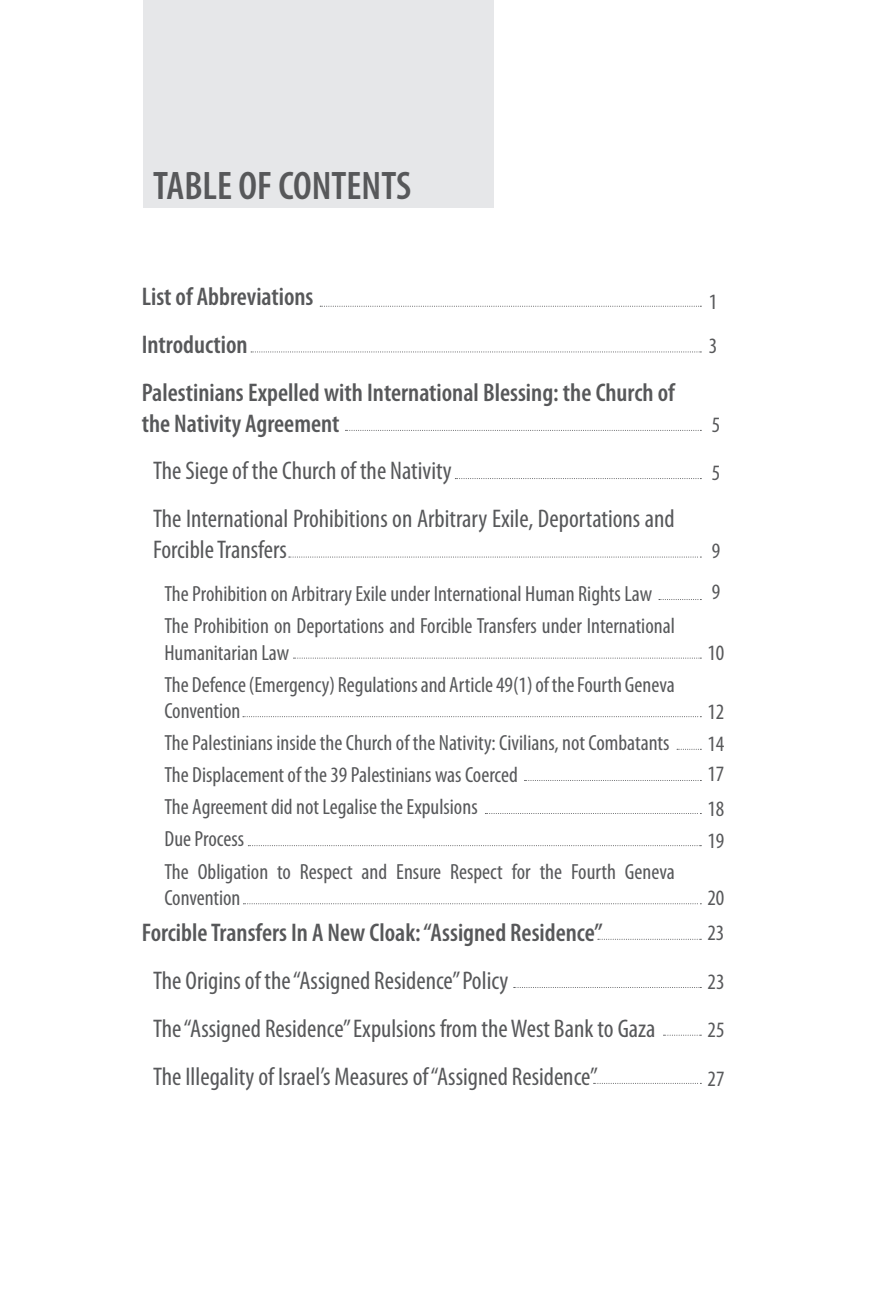
<style>
.page{position:relative;width:879px;height:1304px;background:#fff}
.page>*{position:absolute;margin:0;border:0;box-sizing:border-box;transform-origin:0 0}
.t1{font:600 condensed 40px "Myriad Pro";color:#57585a}
.t2{font:condensed 25.6px/47.8px "Myriad Pro";color:#57585a}
.t3{font:600 condensed 25.6px/47.8px "Myriad Pro";color:#57585a}
.t4{font:condensed 22px/32px "Myriad Pro";color:#57585a}
</style>
<div class="page">
<div style="left:143px;top:0;width:350px;height:207px;background:#e6e7e9"></div>
<svg style="left:320px;top:306px;width:381px;height:1px"></svg>
<svg style="left:251px;top:351px;width:450px;height:1px"></svg>
<svg style="left:345px;top:430px;width:356px;height:1px"></svg>
<svg style="left:455px;top:478px;width:246px;height:1px"></svg>
<svg style="left:289px;top:557px;width:412px;height:1px"></svg>
<svg style="left:659px;top:599px;width:42px;height:1px"></svg>
<svg style="left:293px;top:658px;width:408px;height:1px"></svg>
<svg style="left:243px;top:716px;width:458px;height:1px"></svg>
<svg style="left:677px;top:749px;width:24px;height:1px"></svg>
<svg style="left:524px;top:780px;width:177px;height:1px"></svg>
<svg style="left:248px;top:845px;width:453px;height:1px"></svg>
<svg style="left:485px;top:813px;width:216px;height:1px"></svg>
<svg style="left:243px;top:903px;width:458px;height:1px"></svg>
<svg style="left:598px;top:939px;width:103px;height:1px"></svg>
<svg style="left:514px;top:987px;width:187px;height:1px"></svg>
<svg style="left:663px;top:1035px;width:38px;height:1px"></svg>
<svg style="left:593px;top:1083px;width:108px;height:1px"></svg>
<h1 class="t1" style="left:153px;top:172px;width:260px">TABLE OF CONTENTS</h1>
<p class="t3" style="left:142px;top:275px;width:534px">List of Abbreviations<br>Introduction<br>Palestinians Expelled with International Blessing: the Church of</p>
<p class="t3" style="left:142px;top:402px;width:199px">the Nativity Agreement</p>
<p class="t2" style="left:153px;top:449px;width:523px">The Siege of the Church of the Nativity<br>The International Prohibitions on Arbitrary Exile, Deportations and</p>
<p class="t2" style="left:153px;top:528px;width:135px">Forcible Transfers</p>
<p class="t4" style="left:164px;top:580px;width:512px">The Prohibition on Arbitrary Exile under International Human Rights Law<br>The Prohibition on Deportations and Forcible Transfers under International</p>
<p class="t4" style="left:164px;top:638px;width:512px">Humanitarian Law<br>The Defence (Emergency) Regulations and Article 49(1) of the Fourth Geneva</p>
<p class="t4" style="left:164px;top:697px;width:512px">Convention<br>The Palestinians inside the Church of the Nativity: Civilians, not Combatants The Displacement of the 39 Palestinians was Coerced<br>The Agreement did not Legalise the Expulsions<br>Due Process<br>The Obligation to Respect and Ensure Respect for the Fourth Geneva</p>
<p class="t4" style="left:164px;top:884px;width:78px">Convention</p>
<p class="t3" style="left:142px;top:911px;width:462px">Forcible Transfers In A New Cloak: “Assigned Residence”</p>
<p class="t2" style="left:153px;top:959px;width:504px">The Origins of the “Assigned Residence” Policy<br>The “Assigned Residence” Expulsions from the West Bank to Gaza<br>The Illegality of Israel’s Measures of “Assigned Residence”</p>
<p class="t4" style="left:709px;top:282px;width:10px;line-height:43.4px">1<br>3</p>
<p class="t4" style="left:712px;top:403px;width:10px;line-height:47.2px">5<br>5</p>
<p class="t4" style="left:712px;top:532px;width:10px;line-height:41.2px">9<br>9</p>
<p class="t4" style="left:707px;top:639px;width:18px">10</p>
<p class="t4" style="left:707px;top:697px;width:18px">12<br>14</p>
<p class="t4" style="left:707px;top:760px;width:18px">17</p>
<p class="t4" style="left:707px;top:795px;width:18px">18</p>
<p class="t4" style="left:707px;top:827px;width:18px">19</p>
<p class="t4" style="left:707px;top:883px;width:18px;line-height:34.4px">20<br>23</p>
<p class="t4" style="left:707px;top:959px;width:18px;line-height:48.2px">23<br>25</p>
<p class="t4" style="left:707px;top:1064px;width:18px">27</p>
</div>
